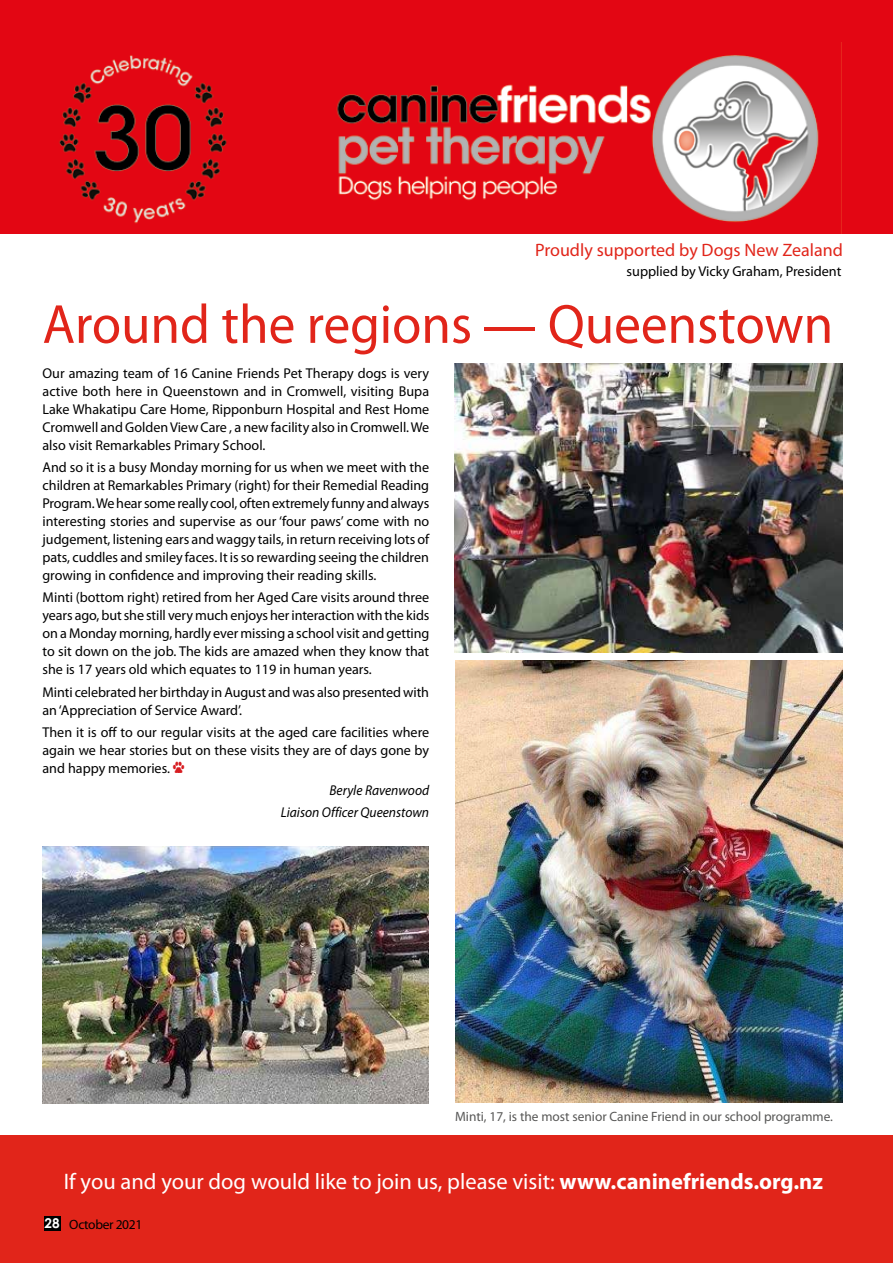
<style>
.page{position:relative;width:893px;height:1263px;background:#fff}
.page>*{position:absolute;margin:0;border:0;box-sizing:border-box;transform-origin:0 0}
.t1{font:55.5px "Myriad Pro";color:#e1251a;scale:.96 1}
.t2{font:22.5px "Myriad Pro";color:#fff}
.t3{font:18px "Myriad Pro";color:#e1251a}
.t4{font:14.25px/18px "Myriad Pro";color:#000;text-align:justify}
.t5{font:italic 14.25px/22.2px "Myriad Pro";color:#000;text-align:right;scale:.95 1}
.t6{font:13.5px "Myriad Pro";color:#575756}
.t7{font:13.5px "Myriad Pro";letter-spacing:-.025em;color:#000}
.s1{font-family:"Animal Tracks";color:#d71c21}
.s2{font-weight:700}
.s3{font-family:"Century Gothic";font-weight:700;color:#fff}
</style>
<div class="page">
<div style="left:0;top:1135px;width:893px;height:128px;background:#e1251a"></div>
<div style="left:44px;top:1216px;width:17px;height:15px;background:#000"></div>
<div style="left:0;top:0;width:893px;height:234px;background:#e30613"></div>
<img style="left:59px;top:43px;width:783px;height:191px">
<img style="left:455px;top:364px;width:388px;height:288px">
<img style="left:455px;top:660px;width:388px;height:442px">
<img style="left:43px;top:847px;width:385px;height:256px">
<p class="t3" style="left:535px;top:238px;width:309px">Proudly supported by Dogs New Zealand</p>
<p class="t4" style="left:626px;top:262px;width:216px">supplied by Vicky Graham, President</p>
<h1 class="t1" style="left:43px;top:290px;width:825px">Around the regions — Queenstown</h1>
<p class="t4" style="left:43px;top:364px;width:388px">Our amazing team of 16 Canine Friends Pet Therapy dogs is very active both here in Queenstown and in Cromwell, visiting Bupa Lake Whakatipu Care Home, Ripponburn Hospital and Rest Home Cromwell and Golden View Care , a new facility also in Cromwell. We also visit Remarkables Primary School.</p>
<p class="t4" style="left:43px;top:458px;width:388px">And so it is a busy Monday morning for us when we meet with the children at Remarkables Primary (right) for their Remedial Reading Program. We hear some really cool, often extremely funny and always interesting stories and supervise as our ‘four paws’ come with no judgement, listening ears and waggy tails, in return receiving lots of pats, cuddles and smiley faces. It is so rewarding seeing the children growing in confidence and improving their reading skills.</p>
<p class="t4" style="left:43px;top:588px;width:388px">Minti (bottom right) retired from her Aged Care visits around three years ago, but she still very much enjoys her interaction with the kids on a Monday morning, hardly ever missing a school visit and getting to sit down on the job. The kids are amazed when they know that she is 17 years old which equates to 119 in human years.</p>
<p class="t4" style="left:43px;top:683px;width:388px">Minti celebrated her birthday in August and was also presented with an ‘Appreciation of Service Award’.</p>
<p class="t4" style="left:43px;top:723px;width:388px">Then it is off to our regular visits at the aged care facilities where again we hear stories but on these visits they are of days gone by and happy memories. <span class="s1">U</span></p>
<p class="t5" style="left:281px;top:779px;width:158px">Beryle Ravenwood<br>Liaison Officer Queenstown</p>
<p class="t6" style="left:455px;top:1108px;width:379px">Minti, 17, is the most senior Canine Friend in our school programme.</p>
<h2 class="t2" style="left:64px;top:1168px;width:761px">If you and your dog would like to join us, please visit: <span class="s2">www.caninefriends.org.nz</span></h2>
<p class="t7" style="left:45px;top:1216px;width:99px"><span class="s3">28</span> October 2021</p>
</div>
